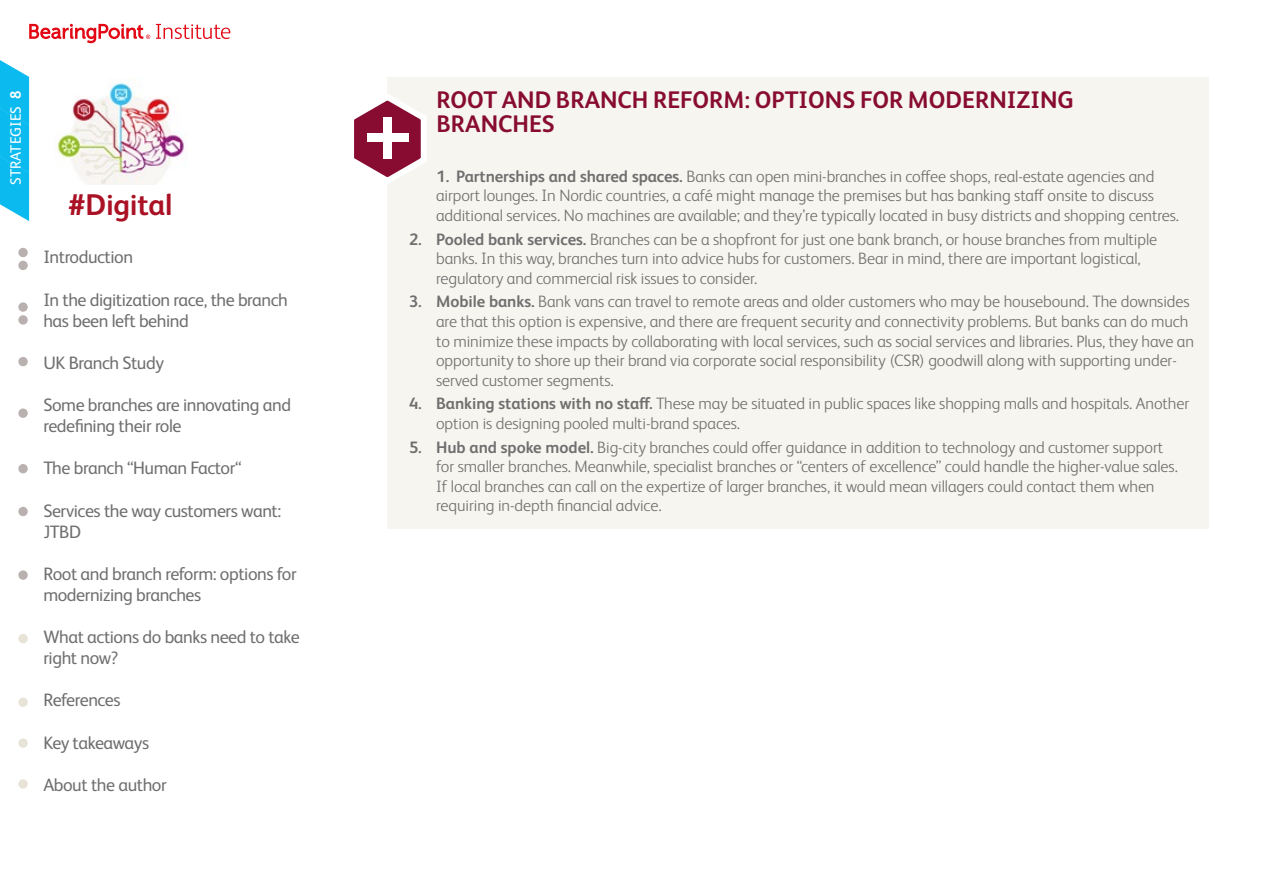
<style>
.page{position:relative;width:1263px;height:893px;background:#fff}
.page>*{position:absolute;margin:0;border:0;box-sizing:border-box;transform-origin:0 0}
.t1{font:700 30px "FS Albert Pro";letter-spacing:-.01em;color:#aa1124}
.t2{font:700 24px/24px "FS Albert Pro";color:#880c32}
.t3{font:18px/21px "FS Albert Pro";letter-spacing:-.025em;color:#706f6f}
.t4{font:300 16.5px/19.5px "FS Albert Pro";letter-spacing:-.005em;color:#706f6f}
.t5{font:15px "FS Albert Pro";color:#fff}
.t6{font:700 15px "FS Albert Pro";color:#fff}
.s1{font-weight:700}
</style>
<div class="page">
<svg style="left:29px;top:24px;width:121px;height:19px"></svg>
<svg style="left:156px;top:24px;width:74px;height:15px"></svg>
<img style="left:57px;top:82px;width:128px;height:103px">
<div style="left:387px;top:77px;width:822px;height:452px;background:#f6f5ef"></div>
<svg style="left:354px;top:94px;width:73px;height:90px"></svg>
<div style="left:384px;top:117px;width:8px;height:42px;background:#fff"></div>
<div style="left:367px;top:134px;width:42px;height:8px;background:#fff"></div>
<div style="left:18px;top:464px;width:10px;height:9px;background:#b9b1af;border-radius:50%"></div>
<div style="left:18px;top:570px;width:10px;height:10px;background:#b9b1af;border-radius:50%"></div>
<div style="left:18px;top:507px;width:10px;height:9px;background:#b9b1af;border-radius:50%"></div>
<div style="left:18px;top:634px;width:10px;height:9px;background:#e7e3d7;border-radius:50%"></div>
<div style="left:18px;top:698px;width:10px;height:9px;background:#e7e3d7;border-radius:50%"></div>
<div style="left:18px;top:738px;width:10px;height:10px;background:#e7e3d7;border-radius:50%"></div>
<div style="left:18px;top:779px;width:10px;height:10px;background:#e7e3d7;border-radius:50%"></div>
<svg style="left:0;top:60px;width:29px;height:161px;background:#24c2f0"></svg>
<div style="left:18px;top:357px;width:10px;height:9px;background:#b9b1af;border-radius:50%"></div>
<div style="left:18px;top:408px;width:10px;height:10px;background:#b9b1af;border-radius:50%"></div>
<div style="left:18px;top:261px;width:10px;height:9px;background:#b9b1af;border-radius:50%"></div>
<div style="left:18px;top:315px;width:10px;height:10px;background:#b9b1af;border-radius:50%"></div>
<div style="left:18px;top:248px;width:10px;height:9px;background:#b9b1af;border-radius:50%"></div>
<div style="left:18px;top:302px;width:10px;height:10px;background:#b9b1af;border-radius:50%"></div>
<p class="t6" style="left:5px;top:99px;width:10px;rotate:-90deg">8</p>
<p class="t5" style="left:5px;top:185px;width:80px;rotate:-90deg">STRATEGIES</p>
<h1 class="t1" style="left:69px;top:183px;width:105px">#Digital</h1>
<p class="t3" style="left:43px;top:245px;width:91px">Introduction</p>
<p class="t3" style="left:43px;top:288px;width:246px">In the digitization race, the branch has been left behind</p>
<p class="t3" style="left:43px;top:351px;width:122px">UK Branch Study</p>
<p class="t3" style="left:43px;top:393px;width:249px">Some branches are innovating and redefining their role</p>
<p class="t3" style="left:43px;top:456px;width:200px">The branch “Human Factor“</p>
<p class="t3" style="left:43px;top:499px;width:239px">Services the way customers want:<br>JTBD</p>
<p class="t3" style="left:43px;top:562px;width:255px">Root and branch reform: options for modernizing branches</p>
<p class="t3" style="left:43px;top:625px;width:258px">What actions do banks need to take right now?</p>
<p class="t3" style="left:43px;top:688px;width:79px">References</p>
<p class="t3" style="left:43px;top:731px;width:107px">Key takeaways</p>
<p class="t3" style="left:43px;top:773px;width:125px">About the author</p>
<h2 class="t2" style="left:436px;top:87px;width:639px">ROOT AND BRANCH REFORM: OPTIONS FOR MODERNIZING<br>BRANCHES</h2>
<p class="t4" style="left:436px;top:166px;width:744px"><span class="s1">1. Partnerships and shared spaces.</span> Banks can open mini-branches in coffee shops, real-estate agencies and airport lounges. In Nordic countries, a café might manage the premises but has banking staff onsite to discuss additional services. No machines are available; and they’re typically located in busy districts and shopping centres.</p>
<p class="t4" style="left:436px;top:228px;width:723px;text-indent:-27px"><span class="s1">2. Pooled bank services.</span> Branches can be a shopfront for just one bank branch, or house branches from multiple banks. In this way, branches turn into advice hubs for customers. Bear in mind, there are important logistical, regulatory and commercial risk issues to consider.</p>
<p class="t4" style="left:436px;top:291px;width:759px;text-indent:-27px"><span class="s1">3. Mobile banks.</span> Bank vans can travel to remote areas and older customers who may be housebound. The downsides are that this option is expensive, and there are frequent security and connectivity problems. But banks can do much to minimize these impacts by collaborating with local services, such as social services and libraries. Plus, they have an opportunity to shore up their brand via corporate social responsibility (CSR) goodwill along with supporting under&shy;served customer segments.</p>
<p class="t4" style="left:436px;top:393px;width:755px;text-indent:-27px"><span class="s1">4. Banking stations with no staff.</span> These may be situated in public spaces like shopping malls and hospitals. Another option is designing pooled multi-brand spaces.</p>
<p class="t4" style="left:436px;top:436px;width:743px;text-indent:-27px"><span class="s1">5. Hub and spoke model.</span> Big-city branches could offer guidance in addition to technology and customer support for smaller branches. Meanwhile, specialist branches or “centers of excellence” could handle the higher-value sales.<br>If local branches can call on the expertize of larger branches, it would mean villagers could contact them when requiring in-depth financial advice.</p>
</div>
